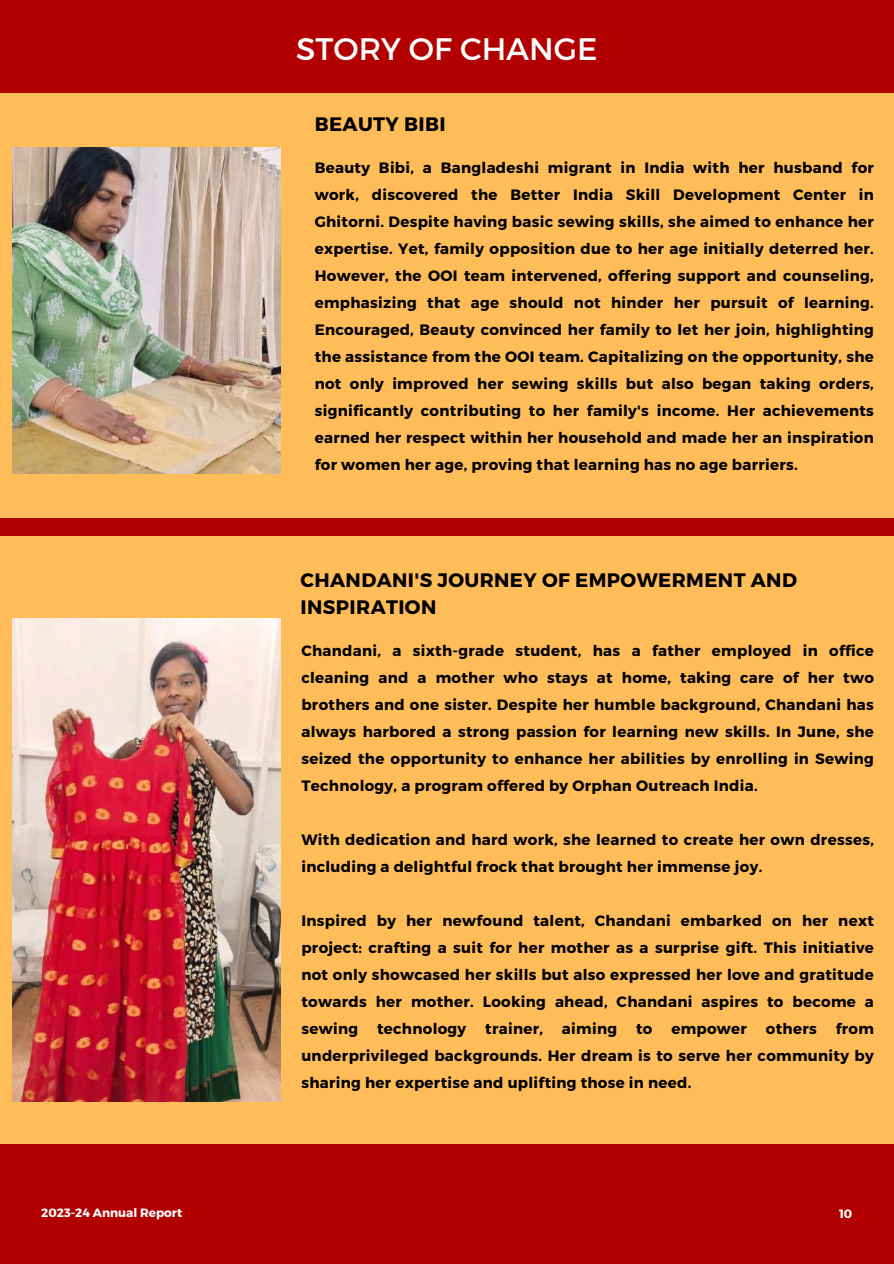
<style>
.page{position:relative;width:894px;height:1264px;background:#fff}
.page>*{position:absolute;margin:0;border:0;box-sizing:border-box;transform-origin:0 0}
.t1{font:31.05px "Montserrat";color:#fff}
.t2{font:700 19.5px/27px "Montserrat";letter-spacing:.02em;color:#000}
.t3{font:700 15px/27px "Montserrat";letter-spacing:.02em;color:#000;text-align:justify}
.t4{font:700 12px "Montserrat";color:#fff}
</style>
<div class="page">
<div style="left:0;top:0;width:893px;height:1263px;background:#b20000"></div>
<div style="left:0;top:536px;width:893px;height:607px;background:#ffbd59"></div>
<img style="left:13px;top:619px;width:268px;height:482px">
<div style="left:0;top:94px;width:893px;height:424px;background:#ffbd59"></div>
<img style="left:13px;top:147px;width:268px;height:326px">
<h1 class="t1" style="left:296px;top:29px;width:302px">STORY OF CHANGE</h1>
<h2 class="t2" style="left:314px;top:110px;width:132px">BEAUTY BIBI</h2>
<p class="t3" style="left:314px;top:153px;width:560px">Beauty Bibi, a Bangladeshi migrant in India with her husband for work, discovered the Better India Skill Development Center in Ghitorni. Despite having basic sewing skills, she aimed to enhance her expertise. Yet, family opposition due to her age initially deterred her.<br>However, the OOI team intervened, offering support and counseling, emphasizing that age should not hinder her pursuit of learning.<br>Encouraged, Beauty convinced her family to let her join, highlighting the assistance from the OOI team. Capitalizing on the opportunity, she not only improved her sewing skills but also began taking orders, significantly contributing to her family's income. Her achievements earned her respect within her household and made her an inspiration for women her age, proving that learning has no age barriers.</p>
<h2 class="t2" style="left:300px;top:565px;width:497px">CHANDANI'S JOURNEY OF EMPOWERMENT AND<br>INSPIRATION</h2>
<p class="t3" style="left:301px;top:636px;width:574px">Chandani, a sixth-grade student, has a father employed in office cleaning and a mother who stays at home, taking care of her two brothers and one sister. Despite her humble background, Chandani has always harbored a strong passion for learning new skills. In June, she seized the opportunity to enhance her abilities by enrolling in Sewing Technology, a program offered by Orphan Outreach India.</p>
<p class="t3" style="left:301px;top:825px;width:574px">With dedication and hard work, she learned to create her own dresses, including a delightful frock that brought her immense joy.</p>
<p class="t3" style="left:301px;top:906px;width:574px">Inspired by her newfound talent, Chandani embarked on her next project: crafting a suit for her mother as a surprise gift. This initiative not only showcased her skills but also expressed her love and gratitude towards her mother. Looking ahead, Chandani aspires to become a sewing</p>
<p class="t3" style="left:377px;top:1014px;width:91px">technology</p>
<p class="t3" style="left:485px;top:1014px;width:59px">trainer,</p>
<p class="t3" style="left:562px;top:1014px;width:57px">aiming</p>
<p class="t3" style="left:636px;top:1014px;width:18px">to</p>
<p class="t3" style="left:671px;top:1014px;width:77px">empower</p>
<p class="t3" style="left:765px;top:1014px;width:52px">others</p>
<p class="t3" style="left:301px;top:1014px;width:574px;text-indent:534px">from underprivileged backgrounds. Her dream is to serve her community by sharing her expertise and uplifting those in need.</p>
<p class="t4" style="left:41px;top:1205px;width:142px">2023-24 Annual Report</p>
<p class="t4" style="left:838px;top:1206px;width:15px">10</p>
</div>
